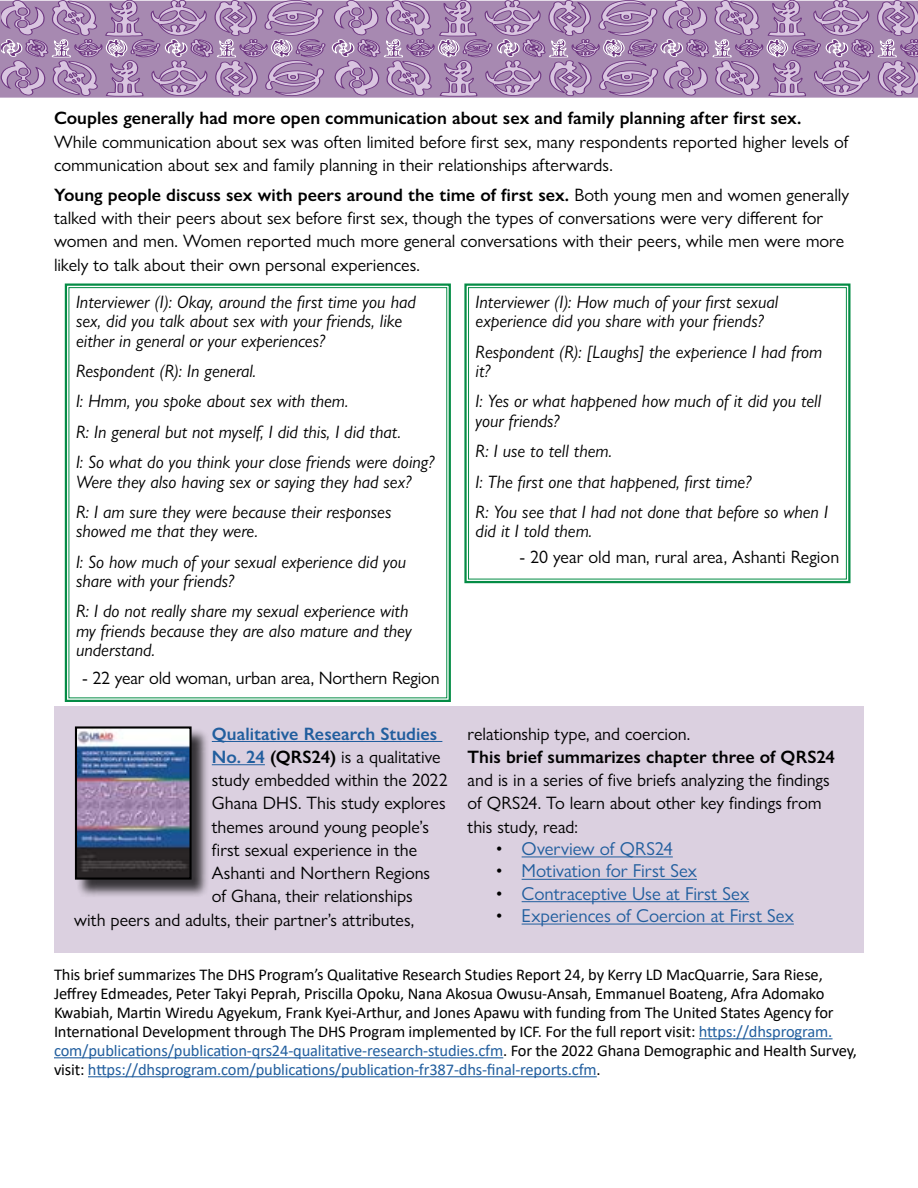
<style>
.page{position:relative;width:918px;height:1188px;background:#fff}
.page>*{position:absolute;margin:0;border:0;box-sizing:border-box;transform-origin:0 0}
.t1{font:18.75px "Gill Sans Nova";color:#215e9e}
.t2{font:18px/23.2px "Gill Sans Nova";color:#000}
.t3{font:italic 18px/30.3px "Gill Sans Nova";color:#000}
.t4{font:600 18px "Gill Sans Nova";color:#000}
.t5{font:600 18px "Gill Sans Nova";color:#215e9e}
.t6{font:16.5px/18.9px "Calibri";letter-spacing:-.01em;color:#000}
.s1{font-weight:600}
.s2{font-weight:600;color:#215e9e}
.s3{color:#000}
.s4{color:#215e9e}
</style>
<div class="page">
<hr style="left:699px;top:1038px;width:134px;height:1px;background:#215e9e">
<hr style="left:54px;top:1057px;width:449px;height:1px;background:#215e9e">
<hr style="left:88px;top:1076px;width:509px;height:1px;background:#215e9e">
<svg style="left:1px;top:0;width:324px;height:96px;background:#a98ab4"></svg>
<svg style="left:332px;top:0;width:586px;height:96px;background:#aa8ab4"></svg>
<svg style="left:464px;top:283px;width:387px;height:301px"></svg>
<div style="left:468px;top:287px;width:379px;height:292px;border:1px solid #048c45"></div>
<svg style="left:64px;top:283px;width:387px;height:419px"></svg>
<div style="left:54px;top:706px;width:810px;height:247px;background:#dbd0e0"></div>
<hr style="left:212px;top:741px;width:230px;height:1px;background:#215e9e">
<hr style="left:212px;top:764px;width:53px;height:1px;background:#215e9e">
<hr style="left:522px;top:856px;width:151px;height:1px;background:#215e9e">
<hr style="left:522px;top:879px;width:175px;height:1px;background:#215e9e">
<hr style="left:522px;top:901px;width:227px;height:1px;background:#215e9e">
<hr style="left:522px;top:924px;width:272px;height:1px;background:#215e9e">
<div style="left:77px;top:728px;width:132px;height:170px;background:#000;opacity:.75"></div>
<img style="left:78px;top:729px;width:111px;height:148px">
<div style="left:75px;top:726px;width:117px;height:154px;border:2px solid #000"></div>
<p class="t4" style="left:54px;top:107px;width:749px">Couples generally had more open communication about sex and family planning after first sex.</p>
<p class="t2" style="left:54px;top:130px;width:796px">While communication about sex was often limited before first sex, many respondents reported higher levels of communication about sex and family planning in their relationships afterwards.</p>
<p class="t2" style="left:54px;top:183px;width:797px"><span class="s1">Young people discuss sex with peers around the time of first sex.</span> Both young men and women generally talked with their peers about sex before first sex, though the types of conversations were very different for women and men. Women reported much more general conversations with their peers, while men were more likely to talk about their own personal experiences.</p>
<p class="t3" style="left:76px;top:292px;width:341px;line-height:19.5px">Interviewer (I): Okay, around the first time you had sex, did you talk about sex with your friends, like either in general or your experiences?</p>
<p class="t3" style="left:76px;top:356px;width:360px">Respondent (R): In general.<br>I: Hmm, you spoke about sex with them.<br>R: In general but not myself, I did this, I did that.<br>I: So what do you think your close friends were doing?</p>
<p class="t3" style="left:76px;top:466px;width:337px">Were they also having sex or saying they had sex?<br>R: I am sure they were because their responses</p>
<p class="t3" style="left:76px;top:516px;width:332px">showed me that they were.<br>I: So how much of your sexual experience did you</p>
<p class="t3" style="left:76px;top:566px;width:334px">share with your friends?<br>R: I do not really share my sexual experience with</p>
<p class="t3" style="left:76px;top:621px;width:337px;line-height:19.5px">my friends because they are also mature and they understand.</p>
<p class="t2" style="left:82px;top:666px;width:359px">- 22 year old woman, urban area, Northern Region</p>
<p class="t5" style="left:212px;top:722px;width:227px">Qualitative Research Studies</p>
<p class="t2" style="left:212px;top:745px;width:230px"><span class="s2">No. 24</span> <span class="s1">(QRS24)</span> is a qualitative</p>
<p class="t2" style="left:212px;top:768px;width:237px">study embedded within the 2022</p>
<p class="t2" style="left:212px;top:792px;width:235px">Ghana DHS. This study explores</p>
<p class="t2" style="left:212px;top:815px;width:219px">themes around young people’s</p>
<p class="t2" style="left:212px;top:838px;width:207px">first sexual experience in the</p>
<p class="t2" style="left:212px;top:861px;width:220px">Ashanti and Northern Regions</p>
<p class="t2" style="left:212px;top:885px;width:202px">of Ghana, their relationships</p>
<p class="t2" style="left:74px;top:908px;width:342px">with peers and adults, their partner’s attributes,</p>
<p class="t3" style="left:476px;top:292px;width:304px;line-height:19.5px">Interviewer (I): How much of your first sexual experience did you share with your friends?</p>
<p class="t3" style="left:476px;top:341px;width:348px;line-height:19.5px">Respondent (R): [Laughs] the experience I had from it?</p>
<p class="t3" style="left:476px;top:391px;width:347px;line-height:19.5px">I: Yes or what happened how much of it did you tell your friends?</p>
<p class="t3" style="left:476px;top:436px;width:354px">R: I use to tell them.<br>I: The first one that happened, first time?<br>R: You see that I had not done that before so when I</p>
<p class="t3" style="left:476px;top:516px;width:118px">did it I told them.</p>
<p class="t2" style="left:519px;top:546px;width:321px">- 20 year old man, rural area, Ashanti Region</p>
<p class="t2" style="left:468px;top:722px;width:224px">relationship type, and coercion.</p>
<p class="t4" style="left:468px;top:746px;width:369px">This brief summarizes chapter three of QRS24</p>
<p class="t2" style="left:468px;top:768px;width:364px">and is in a series of five briefs analyzing the findings of QRS24. To learn about other key findings from this study, read:</p>
<p class="t1" style="left:496px;top:837px;width:179px"><span class="s3">•</span> Overview of QRS24</p>
<p class="t1" style="left:496px;top:860px;width:203px"><span class="s3">•</span> Motivation for First Sex</p>
<p class="t1" style="left:496px;top:882px;width:255px"><span class="s3">•</span> Contraceptive Use at First Sex</p>
<p class="t1" style="left:496px;top:904px;width:300px"><span class="s3">•</span> Experiences of Coercion at First Sex</p>
<p class="t6" style="left:54px;top:965px;width:805px">This brief summarizes The DHS Program’s Qualitative Research Studies Report 24, by Kerry LD MacQuarrie, Sara Riese, Jeffrey Edmeades, Peter Takyi Peprah, Priscilla Opoku, Nana Akosua Owusu-Ansah, Emmanuel Boateng, Afra Adomako Kwabiah, Martin Wiredu Agyekum, Frank Kyei-Arthur, and Jones Apawu with funding from The United States Agency for International Development through The DHS Program implemented by ICF. For the full report visit: <span class="s4">https://dhsprogram. com/publications/publication-qrs24-qualitative-research-studies.cfm</span>. For the 2022 Ghana Demographic and Health Survey, visit: <span class="s4">https://dhsprogram.com/publications/publication-fr387-dhs-final-reports.cfm</span>.</p>
</div>
